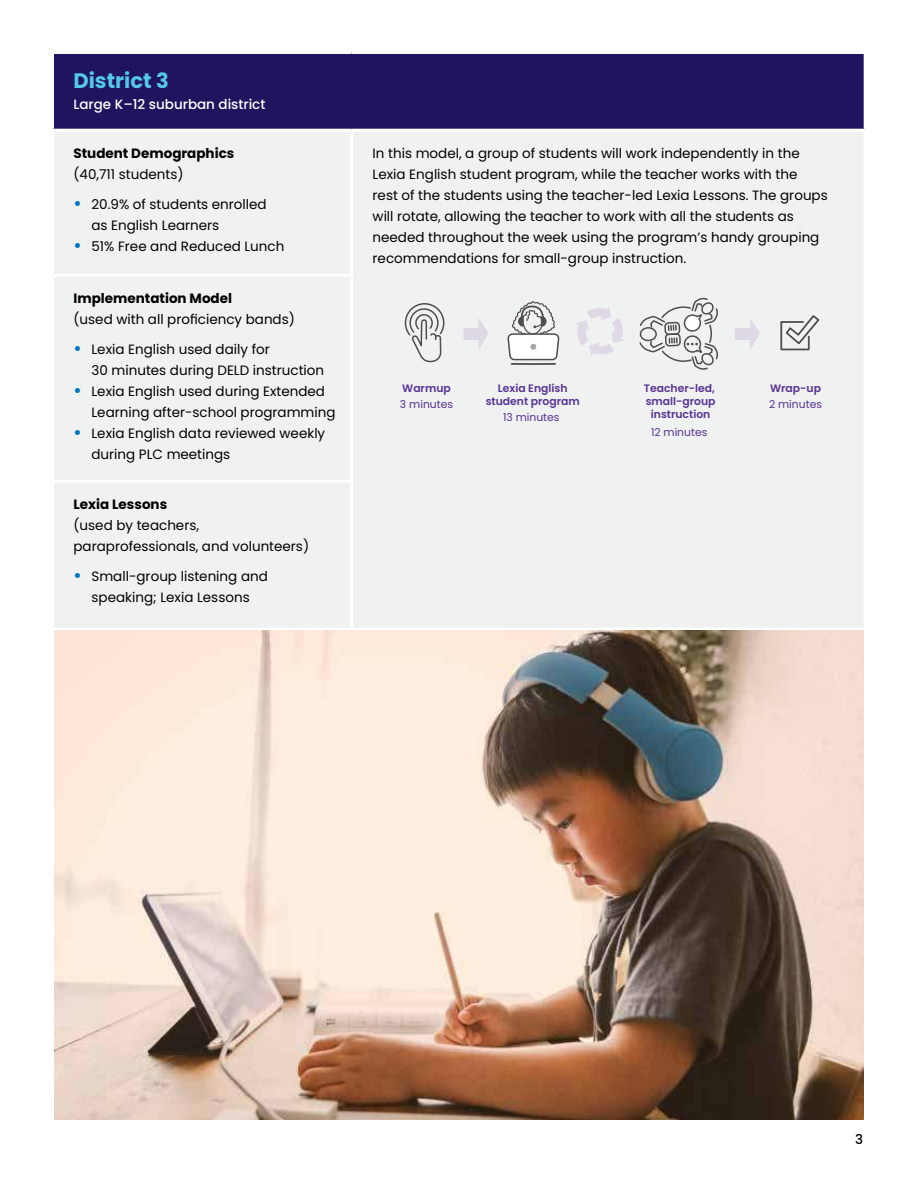
<style>
.page{position:relative;width:918px;height:1188px;background:#fff}
.page>*{position:absolute;margin:0;border:0;box-sizing:border-box;transform-origin:0 0}
.t1{font:700 21px "Poppins";color:#53c8e7}
.t2{font:13.5px/21px "Poppins";color:#000}
.t3{font:700 13.5px "Poppins";color:#000}
.t4{font:500 13.5px "Poppins";color:#fff}
.t5{font:500 13.5px "Poppins";color:#000}
.t6{font:600 10.8px/13.2px "Poppins";color:#573393;text-align:center}
.t7{font:10.8px "Poppins";color:#573393}
.s1{font-weight:700;font-size:16.5px;color:#0076bf}
</style>
<div class="page">
<div style="left:52px;top:52px;width:813px;height:78px;background:#21145e"></div>
<div style="left:54px;top:132px;width:810px;height:495px;background:#f0f1f1"></div>
<hr style="left:51px;top:51px;width:301px;height:3px;background:#fff">
<hr style="left:51px;top:54px;width:3px;height:75px;background:#fff">
<hr style="left:352px;top:51px;width:515px;height:3px;background:#fff">
<hr style="left:864px;top:54px;width:3px;height:75px;background:#fff">
<hr style="left:51px;top:129px;width:301px;height:3px;background:#fff">
<hr style="left:352px;top:129px;width:515px;height:3px;background:#fff">
<hr style="left:350px;top:132px;width:3px;height:142px;background:#fff">
<hr style="left:51px;top:274px;width:302px;height:3px;background:#fff">
<hr style="left:350px;top:277px;width:3px;height:203px;background:#fff">
<hr style="left:51px;top:480px;width:302px;height:3px;background:#fff">
<hr style="left:350px;top:483px;width:3px;height:145px;background:#fff">
<svg style="left:404px;top:289px;width:41px;height:74px"></svg>
<svg style="left:463px;top:318px;width:26px;height:32px"></svg>
<svg style="left:735px;top:318px;width:25px;height:32px"></svg>
<svg style="left:507px;top:301px;width:53px;height:65px"></svg>
<svg style="left:638px;top:298px;width:80px;height:72px"></svg>
<svg style="left:779px;top:314px;width:42px;height:37px"></svg>
<svg style="left:575px;top:306px;width:50px;height:51px"></svg>
<img style="left:54px;top:631px;width:810px;height:489px">
<h1 class="t1" style="left:74px;top:71px;width:97px">District 3</h1>
<p class="t4" style="left:74px;top:96px;width:193px">Large K–12 suburban district</p>
<p class="t3" style="left:74px;top:147px;width:162px">Student Demographics</p>
<p class="t2" style="left:74px;top:164px;width:112px">(40,711 students)</p>
<p class="t2" style="left:92px;top:194px;width:177px;text-indent:-18px"><span class="s1">•</span> 20.9% of students enrolled as English Learners</p>
<p class="t2" style="left:74px;top:236px;width:212px"><span class="s1">•</span> 51% Free and Reduced Lunch</p>
<p class="t3" style="left:73px;top:292px;width:160px">Implementation Model</p>
<p class="t2" style="left:73px;top:309px;width:223px">(used with all proficiency bands)</p>
<p class="t2" style="left:92px;top:339px;width:234px;text-indent:-18px"><span class="s1">•</span> Lexia English used daily for<br>30 minutes during DELD instruction</p>
<p class="t2" style="left:92px;top:381px;width:246px;text-indent:-18px"><span class="s1">•</span> Lexia English used during Extended<br>Learning after-school programming</p>
<p class="t2" style="left:92px;top:423px;width:235px;text-indent:-18px"><span class="s1">•</span> Lexia English data reviewed weekly during PLC meetings</p>
<p class="t3" style="left:74px;top:498px;width:95px">Lexia Lessons</p>
<p class="t2" style="left:74px;top:515px;width:237px">(used by teachers, paraprofessionals, and volunteers)</p>
<p class="t2" style="left:74px;top:566px;width:196px;text-align:center"><span class="s1">•</span> Small-group listening and speaking; Lexia Lessons</p>
<p class="t2" style="left:373px;top:143px;width:457px">In this model, a group of students will work independently in the Lexia English student program, while the teacher works with the<br>rest of the students using the teacher-led Lexia Lessons. The groups will rotate, allowing the teacher to work with all the students as needed throughout the week using the program’s handy grouping recommendations for small-group instruction.</p>
<p class="t6" style="left:402px;top:383px;width:50px">Warmup</p>
<p class="t7" style="left:400px;top:397px;width:55px">3 minutes</p>
<p class="t6" style="left:486px;top:383px;width:96px">Lexia English student program</p>
<p class="t7" style="left:503px;top:411px;width:58px">13 minutes</p>
<p class="t6" style="left:644px;top:383px;width:73px">Teacher-led, small-group instruction</p>
<p class="t7" style="left:651px;top:426px;width:58px">12 minutes</p>
<p class="t6" style="left:770px;top:383px;width:52px">Wrap-up</p>
<p class="t7" style="left:769px;top:397px;width:54px">2 minutes</p>
<p class="t5" style="left:855px;top:1132px;width:10px">3</p>
</div>
